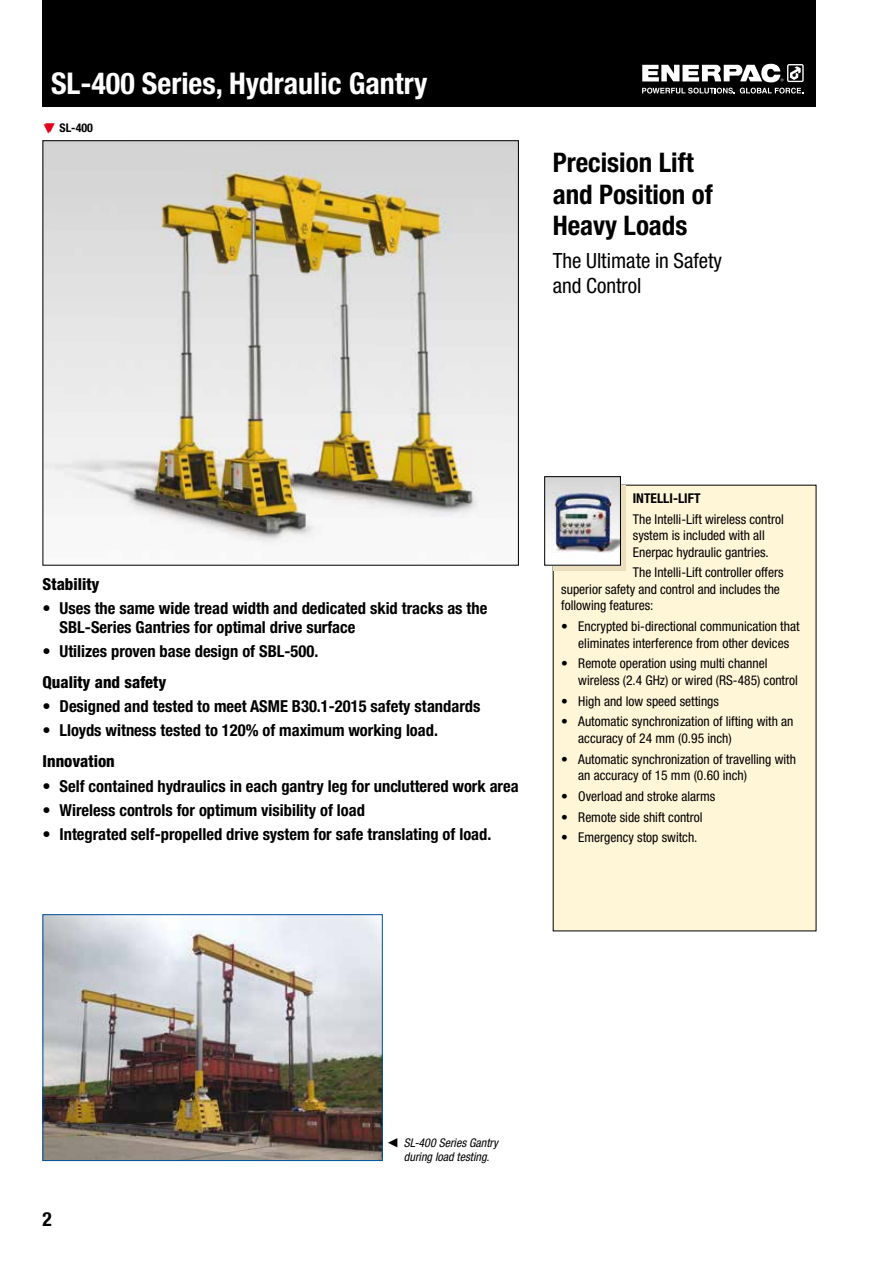
<style>
.page{position:relative;width:893px;height:1263px;background:#fff}
.page>*{position:absolute;margin:0;border:0;box-sizing:border-box;transform-origin:0 0}
.t1{font:700 condensed 30px "Helvetica Neue LTW1 G";color:#fff}
.t2{font:700 condensed 27px/31.5px "Helvetica Neue LTW1 G";color:#000}
.t3{font:condensed 21px/25.5px "Helvetica Neue LTW1 G";color:#000}
.t4{font:700 condensed 19.5px "Helvetica Neue LTW1 G";color:#000}
.t5{font:700 condensed 16.5px/18px "Helvetica Neue LTW1 G";color:#000}
.t6{font:800 condensed 16.5px "Helvetica Neue LTW1 G";color:#000}
.t7{font:condensed 13.5px/16.5px "Helvetica Neue LTW1 G";color:#000}
.t8{font:700 condensed 13.5px "Helvetica Neue LTW1 G";color:#000}
.t9{font:italic condensed 12px/14.2px "Helvetica Neue LTW1 G";color:#000}
.t10{font:700 condensed 12px "Helvetica Neue LTW1 G";color:#000}
.s1{color:#e2001a}
</style>
<div class="page">
<div style="left:43px;top:0;width:773px;height:106px;background:#000"></div>
<svg style="left:642px;top:88px;width:161px;height:6px"></svg>
<svg style="left:642px;top:64px;width:162px;height:18px"></svg>
<img style="left:45px;top:916px;width:336px;height:243px">
<div style="left:43px;top:914px;width:340px;height:247px;border:1px solid #00539c"></div>
<div style="left:553px;top:485px;width:263px;height:446px;background:#fff5d7"></div>
<div style="left:554px;top:485px;width:72px;height:86px;background:#ebdebc"></div>
<img style="left:546px;top:478px;width:73px;height:86px">
<div style="left:544px;top:476px;width:77px;height:90px;border:1px solid #000"></div>
<img style="left:45px;top:142px;width:472px;height:402px">
<h1 class="t1" style="left:51px;top:65px;width:378px">SL-400 Series, Hydraulic Gantry</h1>
<p class="t10" style="left:43px;top:120px;width:52px"><span class="s1">▼▼</span> SL-400</p>
<h2 class="t2" style="left:553px;top:147px;width:162px">Precision Lift and Position of<br>Heavy Loads</h2>
<h3 class="t3" style="left:553px;top:248px;width:171px">The Ultimate in Safety and Control</h3>
<p class="t6" style="left:43px;top:574px;width:59px">Stability</p>
<p class="t5" style="left:60px;top:600px;width:429px;text-indent:-17px">• Uses the same wide tread width and dedicated skid tracks as the<br>SBL-Series Gantries for optimal drive surface</p>
<p class="t5" style="left:43px;top:642px;width:277px">• Utilizes proven base design of SBL-500.</p>
<p class="t6" style="left:43px;top:672px;width:125px">Quality and safety</p>
<p class="t5" style="left:43px;top:697px;width:439px">• Designed and tested to meet ASME B30.1-2015 safety standards</p>
<p class="t5" style="left:43px;top:722px;width:397px">• Lloyds witness tested to 120% of maximum working load.</p>
<p class="t6" style="left:43px;top:751px;width:74px">Innovation</p>
<p class="t5" style="left:43px;top:777px;width:478px">• Self contained hydraulics in each gantry leg for uncluttered work area</p>
<p class="t5" style="left:43px;top:801px;width:324px">• Wireless controls for optimum visibility of load</p>
<p class="t5" style="left:43px;top:825px;width:450px">• Integrated self-propelled drive system for safe translating of load.</p>
<p class="t8" style="left:633px;top:490px;width:69px">INTELLI-LIFT</p>
<p class="t7" style="left:633px;top:511px;width:152px">The Intelli-Lift wireless control system is included with all<br>Enerpac hydraulic gantries.</p>
<p class="t7" style="left:561px;top:564px;width:224px;text-indent:72px">The Intelli-Lift controller offers superior safety and control and includes the following features:</p>
<p class="t7" style="left:561px;top:618px;width:240px;text-align:center">• Encrypted bi-directional communication that eliminates interference from other devices</p>
<p class="t7" style="left:578px;top:655px;width:221px;text-indent:-17px">• Remote operation using multi channel wireless (2.4 GHz) or wired (RS-485) control</p>
<p class="t7" style="left:561px;top:693px;width:159px">• High and low speed settings</p>
<p class="t7" style="left:578px;top:713px;width:217px;text-indent:-17px">• Automatic synchronization of lifting with an accuracy of 24 mm (0.95 inch)</p>
<p class="t7" style="left:578px;top:751px;width:219px;text-indent:-17px">• Automatic synchronization of travelling with an accuracy of 15 mm (0.60 inch)</p>
<p class="t7" style="left:561px;top:788px;width:156px">• Overload and stroke alarms</p>
<p class="t7" style="left:561px;top:809px;width:143px">• Remote side shift control</p>
<p class="t7" style="left:561px;top:829px;width:138px">• Emergency stop switch.</p>
<h3 class="t4" style="left:43px;top:1207px;width:11px">2</h3>
<p class="t9" style="left:404px;top:1135px;width:96px;text-indent:-17px">◀ SL-400 Series Gantry during load testing.</p>
</div>
